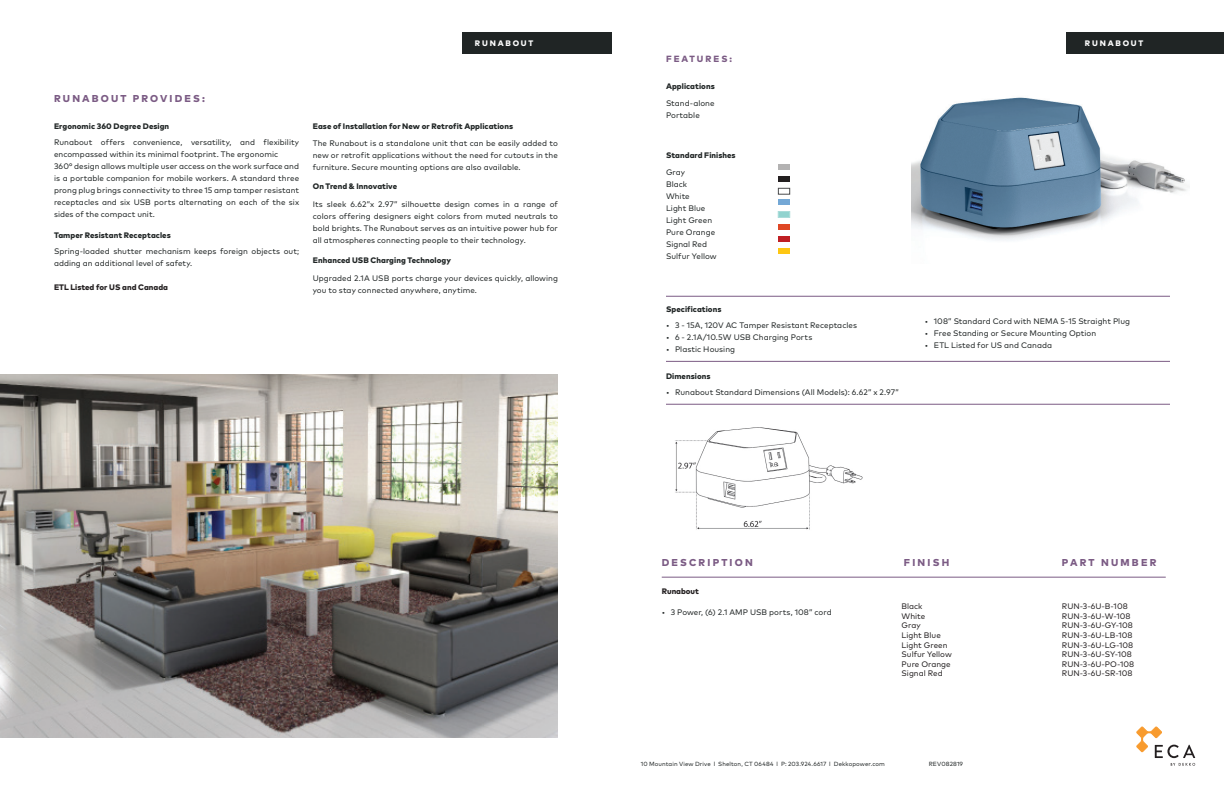
<style>
.page{position:relative;width:1224px;height:792px;background:#fff}
.page>*{position:absolute;margin:0;border:0;box-sizing:border-box;transform-origin:0 0}
.t1{font:800 10px "Mark OT";letter-spacing:.22em;color:#7b5b84}
.t2{font:800 9px "Mark OT";letter-spacing:.22em;color:#7b5b84}
.t3{font:8px/12px "Mark OT";letter-spacing:.005em;color:#202525}
.t4{font:800 8px "Mark OT";letter-spacing:.005em;color:#202525}
.t5{font:8px/9.6px "Mark OT";color:#231f20}
.t6{font:800 8px "Mark OT";color:#231f20}
.t7{font:800 8px "Mark OT";letter-spacing:.22em;color:#fff}
.t8{font:6px "Mark OT";letter-spacing:.015em;color:#202525}
</style>
<div class="page">
<img style="left:0;top:374px;width:558px;height:364px">
<div style="left:462px;top:32px;width:150px;height:22px;background:#202525"></div>
<img style="left:911px;top:97px;width:278px;height:144px">
<div style="left:778px;top:164px;width:12px;height:6px;background:#b3b2b2"></div>
<div style="left:778px;top:199px;width:12px;height:6px;background:#74a8d6"></div>
<svg style="left:778px;top:188px;width:12px;height:6px"></svg>
<div style="left:778px;top:224px;width:12px;height:5px;background:#df4725"></div>
<div style="left:778px;top:236px;width:12px;height:6px;background:#bf1f24"></div>
<div style="left:778px;top:176px;width:12px;height:6px;background:#231f20"></div>
<div style="left:778px;top:211px;width:12px;height:7px;background:#91d3cf;border:1px solid #a9dcd9"></div>
<div style="left:778px;top:248px;width:12px;height:6px;background:#fec713"></div>
<hr style="left:666px;top:296px;width:504px;height:1px;background:#7b5b84">
<hr style="left:666px;top:361px;width:504px;height:1px;background:#7b5b84">
<hr style="left:666px;top:404px;width:504px;height:1px;background:#7b5b84">
<div style="left:1066px;top:32px;width:158px;height:22px;background:#202525"></div>
<svg style="left:1136px;top:726px;width:59px;height:40px"></svg>
<img style="left:675px;top:427px;width:188px;height:103px">
<hr style="left:662px;top:577px;width:504px;height:1px;background:#7b5b84">
<p class="t7" style="left:475px;top:38px;width:60px">RUNABOUT</p>
<p class="t1" style="left:54px;top:92px;width:152px">RUNABOUT PROVIDES:</p>
<p class="t4" style="left:54px;top:121px;width:117px">Ergonomic 360 Degree Design</p>
<p class="t3" style="left:54px;top:136px;width:247px">Runabout offers convenience, versatility, and flexibility encompassed within its minimal footprint. The ergonomic<br>360° design allows multiple user access on the work surface and is a portable companion for mobile workers. A standard three prong plug brings connectivity to three 15 amp tamper resistant receptacles and six USB ports alternating on each of the six sides of the compact unit.</p>
<p class="t4" style="left:54px;top:230px;width:118px">Tamper Resistant Receptacles</p>
<p class="t3" style="left:54px;top:246px;width:247px">Spring-loaded shutter mechanism keeps foreign objects out; adding an additional level of safety.</p>
<p class="t6" style="left:54px;top:282px;width:116px">ETL Listed for US and Canada</p>
<p class="t4" style="left:313px;top:121px;width:202px">Ease of Installation for New or Retrofit Applications</p>
<p class="t3" style="left:313px;top:138px;width:247px;text-align:justify">The Runabout is a standalone unit that can be easily added to new or retrofit applications without the need for cutouts in the furniture. Secure mounting options are also available.</p>
<p class="t4" style="left:313px;top:181px;width:86px">On Trend &amp; Innovative</p>
<p class="t3" style="left:313px;top:199px;width:247px;text-align:justify">Its sleek 6.62”x 2.97” silhouette design comes in a range of colors offering designers eight colors from muted neutrals to bold brights. The Runabout serves as an intuitive power hub for all atmospheres connecting people to their technology.</p>
<p class="t4" style="left:313px;top:255px;width:140px">Enhanced USB Charging Technology</p>
<p class="t3" style="left:313px;top:273px;width:247px">Upgraded 2.1A USB ports charge your devices quickly, allowing you to stay connected anywhere, anytime.</p>
<p class="t2" style="left:666px;top:53px;width:68px">FEATURES:</p>
<p class="t4" style="left:666px;top:81px;width:50px">Applications</p>
<p class="t3" style="left:666px;top:97px;width:50px">Stand-alone<br>Portable</p>
<p class="t4" style="left:666px;top:150px;width:71px">Standard Finishes</p>
<p class="t3" style="left:666px;top:166px;width:52px">Gray<br>Black<br>White<br>Light Blue<br>Light Green<br>Pure Orange<br>Signal Red<br>Sulfur Yellow</p>
<p class="t4" style="left:666px;top:304px;width:57px">Specifications</p>
<p class="t3" style="left:666px;top:319px;width:193px">• 3 - 15A, 120V AC Tamper Resistant Receptacles</p>
<p class="t3" style="left:666px;top:331px;width:148px">• 6 - 2.1A/10.5W USB Charging Ports</p>
<p class="t3" style="left:666px;top:343px;width:71px">• Plastic Housing</p>
<p class="t4" style="left:666px;top:371px;width:46px">Dimensions</p>
<p class="t3" style="left:666px;top:386px;width:234px">• Runabout Standard Dimensions (All Models): 6.62” x 2.97”</p>
<p class="t7" style="left:1085px;top:38px;width:60px">RUNABOUT</p>
<p class="t3" style="left:925px;top:315px;width:207px">• 108” Standard Cord with NEMA 5-15 Straight Plug</p>
<p class="t3" style="left:925px;top:327px;width:173px">• Free Standing or Secure Mounting Option</p>
<p class="t3" style="left:925px;top:339px;width:129px">• ETL Listed for US and Canada</p>
<p class="t1" style="left:662px;top:556px;width:92px">DESCRIPTION</p>
<p class="t1" style="left:904px;top:556px;width:47px">FINISH</p>
<p class="t1" style="left:1062px;top:556px;width:96px">PART NUMBER</p>
<p class="t6" style="left:662px;top:586px;width:39px">Runabout</p>
<p class="t3" style="left:662px;top:606px;width:172px">• 3 Power, (6) 2.1 AMP USB ports, 108” cord</p>
<p class="t5" style="left:902px;top:601px;width:52px">Black<br>White<br>Gray<br>Light Blue<br>Light Green<br>Sulfur Yellow<br>Pure Orange<br>Signal Red</p>
<p class="t5" style="left:1062px;top:601px;width:74px">RUN-3-6U-B-108<br>RUN-3-6U-W-108<br>RUN-3-6U-GY-108<br>RUN-3-6U-LB-108<br>RUN-3-6U-LG-108<br>RUN-3-6U-SY-108<br>RUN-3-6U-PO-108<br>RUN-3-6U-SR-108</p>
<p class="t8" style="left:641px;top:760px;width:246px">10 Mountain View Drive l Shelton, CT 06484 l P: 203.924.6617 l Dekkopower.com</p>
<p class="t8" style="left:929px;top:760px;width:36px">REV082819</p>
</div>
